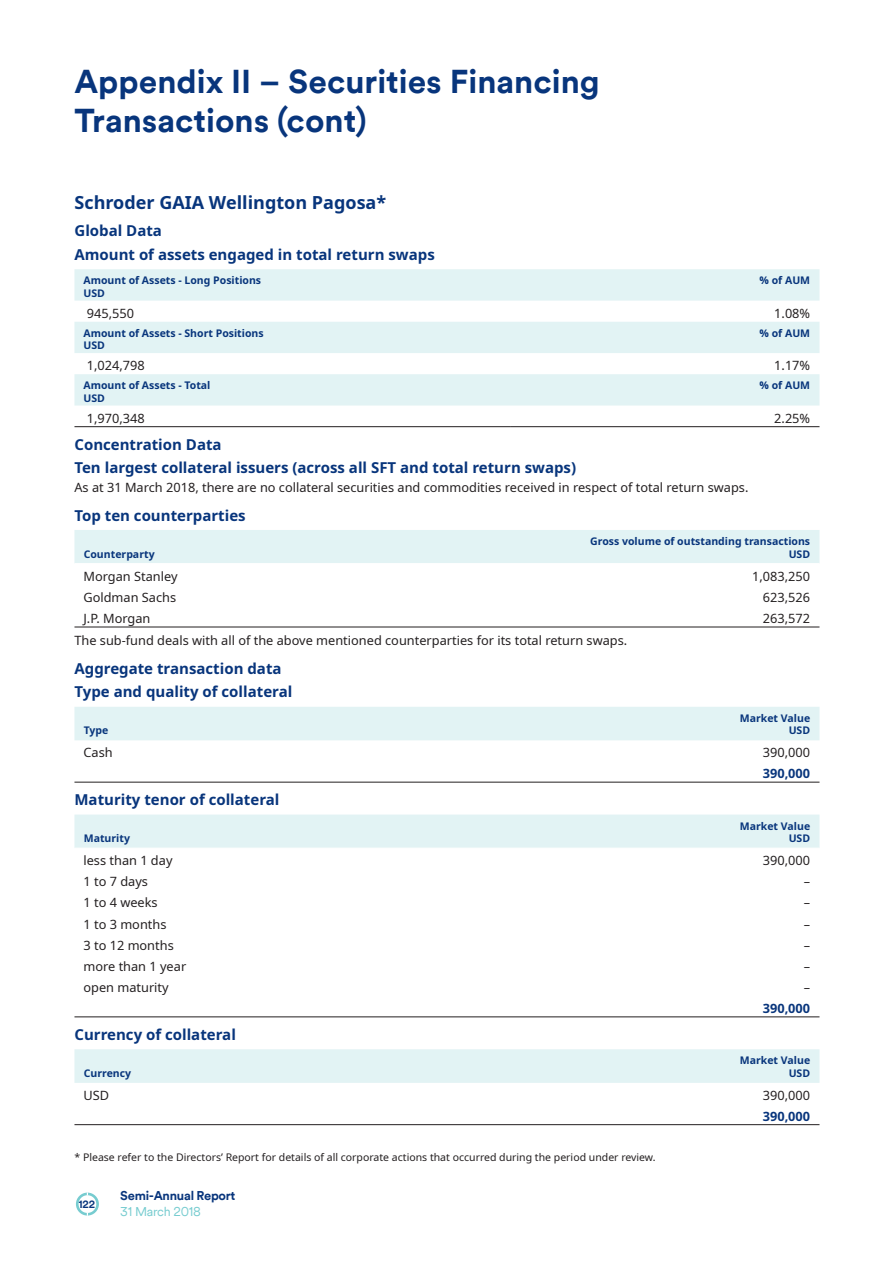
<style>
.page{position:relative;width:894px;height:1263px;background:#fff}
.page>*{position:absolute;margin:0;border:0;box-sizing:border-box;transform-origin:0 0}
.Section_Head{font:700 33px/39.6px "Schroders Circular TT";color:#08357c}
.t1{font:700 18px "Noto Sans";color:#08357c}
.t2{font:700 15px "Noto Sans";color:#08357c}
.Para{font:12.75px "Noto Sans";color:#231f20}
.Table_L{font:12.75px "Noto Sans";color:#231f20}
.Table_R{font:12.75px "Noto Sans";color:#231f20}
.Table_R-2{font:700 12.75px "Noto Sans";color:#08357c}
.t3{font:700 12.75px "Schroders Circular TT";letter-spacing:-.02em;color:#08357c}
.t4{font:12.75px "Schroders Circular TT";letter-spacing:-.02em;color:#77ccd0}
.Table_Col_HD_L{font:700 10.5px/12.6px "Noto Sans";color:#08357c}
.Footnote{font:10.5px "Noto Sans";color:#231f20}
.Table_Col_HD_R{font:700 10.5px/12.6px "Noto Sans";color:#08357c;text-align:right}
.t5{font:700 10.5px "Schroders Circular TT";color:#08357c}
</style>
<div class="page">
<div style="left:76px;top:1192px;width:23px;height:23px;border:3px solid #77ccd0;border-radius:50%"></div>
<svg style="left:74px;top:269px;width:745px;height:136px;fill:#e2f3f4"></svg>
<hr style="left:74px;top:426px;width:436px;height:1px;background:#231f20">
<hr style="left:510px;top:426px;width:309px;height:1px;background:#231f20">
<div style="left:74px;top:530px;width:745px;height:33px;background:#e2f3f4"></div>
<hr style="left:74px;top:626px;width:373px;height:1px;background:#231f20">
<hr style="left:447px;top:626px;width:372px;height:1px;background:#231f20">
<div style="left:74px;top:707px;width:745px;height:33px;background:#e2f3f4"></div>
<hr style="left:74px;top:781px;width:373px;height:1px;background:#231f20">
<hr style="left:447px;top:781px;width:372px;height:1px;background:#231f20">
<div style="left:74px;top:814px;width:745px;height:33px;background:#e2f3f4"></div>
<hr style="left:74px;top:1016px;width:373px;height:1px;background:#231f20">
<hr style="left:447px;top:1016px;width:372px;height:1px;background:#231f20">
<div style="left:74px;top:1049px;width:745px;height:33px;background:#e2f3f4"></div>
<hr style="left:74px;top:1124px;width:373px;height:1px;background:#231f20">
<hr style="left:447px;top:1124px;width:372px;height:1px;background:#231f20">
<p class="Section_Head" style="left:74px;top:60px;width:526px">Appendix II – Securities Financing<br>Transactions (cont)</p>
<h1 class="t1" style="left:74px;top:189px;width:313px">Schroder GAIA Wellington Pagosa*</h1>
<h2 class="t2" style="left:74px;top:220px;width:89px">Global Data</h2>
<h2 class="t2" style="left:74px;top:244px;width:361px">Amount of assets engaged in total return swaps</h2>
<p class="Table_Col_HD_L" style="left:83px;top:274px;width:179px">Amount of Assets - Long Positions<br>USD</p>
<p class="Table_Col_HD_R" style="left:759px;top:274px;width:52px">% of AUM</p>
<p class="Table_L" style="left:87px;top:304px;width:49px">945,550</p>
<p class="Table_R" style="left:774px;top:304px;width:37px">1.08%</p>
<p class="Table_Col_HD_L" style="left:83px;top:327px;width:182px">Amount of Assets - Short Positions<br>USD</p>
<p class="Table_Col_HD_R" style="left:759px;top:327px;width:52px">% of AUM</p>
<p class="Table_L" style="left:87px;top:357px;width:59px">1,024,798</p>
<p class="Table_R" style="left:774px;top:357px;width:37px">1.17%</p>
<p class="Table_Col_HD_L" style="left:83px;top:379px;width:128px">Amount of Assets - Total<br>USD</p>
<p class="Table_Col_HD_R" style="left:759px;top:379px;width:52px">% of AUM</p>
<p class="Table_L" style="left:87px;top:409px;width:59px">1,970,348</p>
<p class="Table_R" style="left:774px;top:409px;width:37px">2.25%</p>
<h2 class="t2" style="left:74px;top:433px;width:149px">Concentration Data</h2>
<h2 class="t2" style="left:74px;top:457px;width:503px">Ten largest collateral issuers (across all SFT and total return swaps)</h2>
<p class="Para" style="left:74px;top:478px;width:675px">As at 31 March 2018, there are no collateral securities and commodities received in respect of total return swaps.</p>
<h2 class="t2" style="left:74px;top:504px;width:173px">Top ten counterparties</h2>
<p class="Table_Col_HD_L" style="left:84px;top:547px;width:72px">Counterparty</p>
<p class="Table_Col_HD_R" style="left:590px;top:535px;width:221px">Gross volume of outstanding transactions<br>USD</p>
<p class="Table_L" style="left:83px;top:567px;width:95px">Morgan Stanley</p>
<p class="Table_R" style="left:752px;top:567px;width:59px">1,083,250</p>
<p class="Table_L" style="left:83px;top:588px;width:94px">Goldman Sachs</p>
<p class="Table_R" style="left:762px;top:588px;width:49px">623,526</p>
<p class="Table_L" style="left:83px;top:609px;width:68px">J.P. Morgan</p>
<p class="Table_R" style="left:762px;top:609px;width:49px">263,572</p>
<p class="Para" style="left:74px;top:631px;width:554px">The sub-fund deals with all of the above mentioned counterparties for its total return swaps.</p>
<h2 class="t2" style="left:74px;top:658px;width:208px">Aggregate transaction data</h2>
<h2 class="t2" style="left:74px;top:681px;width:219px">Type and quality of collateral</h2>
<p class="Table_Col_HD_L" style="left:84px;top:724px;width:26px">Type</p>
<p class="Table_Col_HD_R" style="left:739px;top:712px;width:72px">Market Value<br>USD</p>
<p class="Table_L" style="left:83px;top:743px;width:31px">Cash</p>
<p class="Table_R" style="left:762px;top:743px;width:49px">390,000</p>
<p class="Table_R-2" style="left:762px;top:764px;width:49px">390,000</p>
<h2 class="t2" style="left:74px;top:789px;width:206px">Maturity tenor of collateral</h2>
<p class="Table_Col_HD_L" style="left:84px;top:832px;width:48px">Maturity</p>
<p class="Table_Col_HD_R" style="left:739px;top:819px;width:72px">Market Value<br>USD</p>
<p class="Table_L" style="left:83px;top:851px;width:90px">less than 1 day</p>
<p class="Table_R" style="left:762px;top:851px;width:49px">390,000</p>
<p class="Table_L" style="left:83px;top:872px;width:66px">1 to 7 days</p>
<p class="Table_R" style="left:803px;top:872px;width:8px">–</p>
<p class="Table_L" style="left:83px;top:893px;width:76px">1 to 4 weeks</p>
<p class="Table_R" style="left:803px;top:893px;width:8px">–</p>
<p class="Table_L" style="left:83px;top:915px;width:84px">1 to 3 months</p>
<p class="Table_R" style="left:803px;top:915px;width:8px">–</p>
<p class="Table_L" style="left:83px;top:936px;width:92px">3 to 12 months</p>
<p class="Table_R" style="left:803px;top:936px;width:8px">–</p>
<p class="Table_L" style="left:83px;top:957px;width:104px">more than 1 year</p>
<p class="Table_R" style="left:803px;top:957px;width:8px">–</p>
<p class="Table_L" style="left:83px;top:978px;width:87px">open maturity</p>
<p class="Table_R" style="left:803px;top:978px;width:8px">–</p>
<p class="Table_R-2" style="left:762px;top:999px;width:49px">390,000</p>
<h2 class="t2" style="left:74px;top:1023px;width:163px">Currency of collateral</h2>
<p class="Table_Col_HD_L" style="left:84px;top:1067px;width:49px">Currency</p>
<p class="Table_Col_HD_R" style="left:739px;top:1054px;width:72px">Market Value<br>USD</p>
<p class="Table_L" style="left:83px;top:1085px;width:27px">USD</p>
<p class="Table_R" style="left:762px;top:1085px;width:49px">390,000</p>
<p class="Table_R-2" style="left:762px;top:1107px;width:49px">390,000</p>
<p class="Footnote" style="left:74px;top:1149px;width:582px">* Please refer to the Directors’ Report for details of all corporate actions that occurred during the period under review.</p>
<p class="t5" style="left:78px;top:1197px;width:18px">122</p>
<p class="t3" style="left:120px;top:1187px;width:117px">Semi-Annual Report</p>
<p class="t4" style="left:120px;top:1202px;width:82px">31 March 2018</p>
</div>
